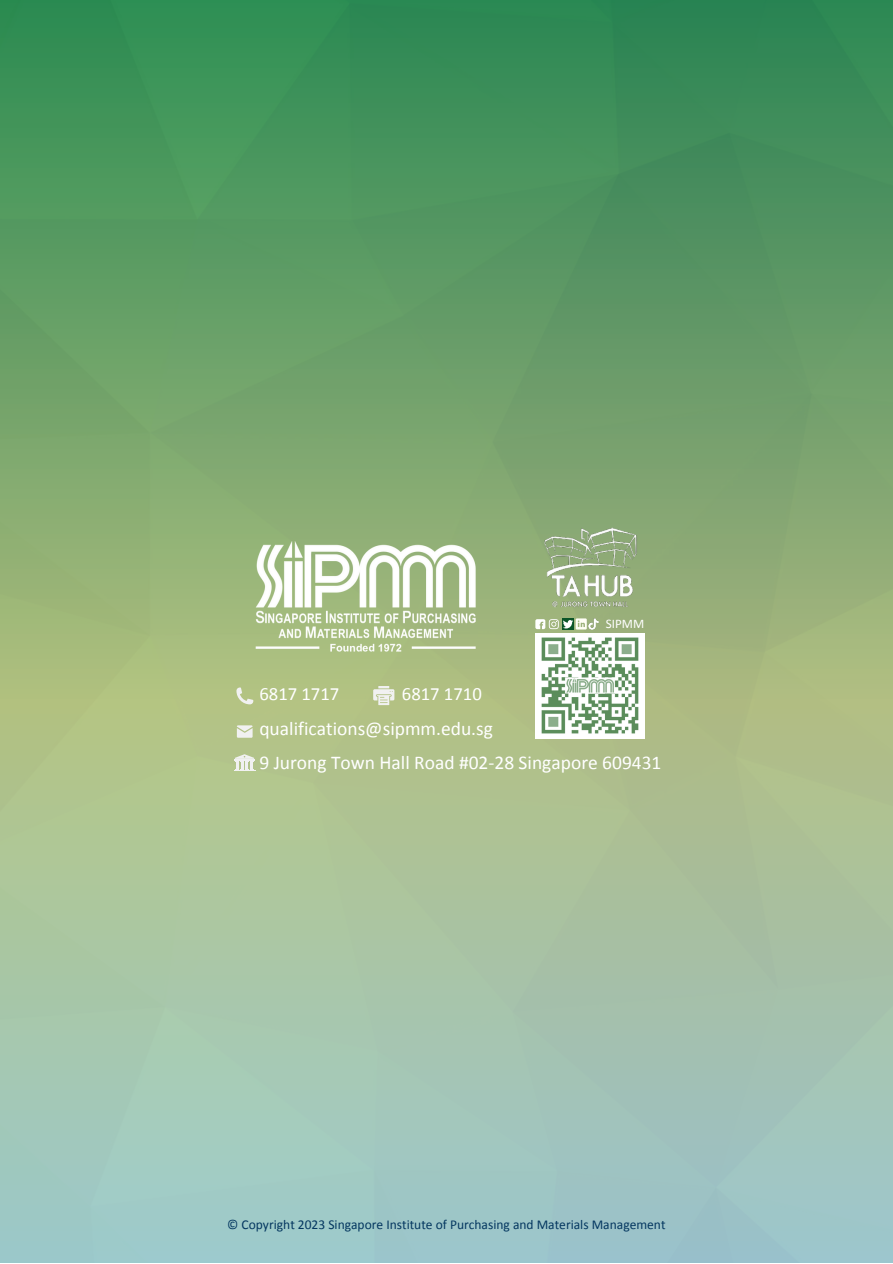
<style>
.page{position:relative;width:893px;height:1264px;background:#fff}
.page>*{position:absolute;margin:0;border:0;box-sizing:border-box;transform-origin:0 0}
.t1{font:19.5px "Calibri";color:#fff}
.t2{font:18.6px "Calibri";color:#fff}
.t3{font:13.5px "Calibri";color:#043760}
.t4{font:13.05px "Calibri";color:#fff}
</style>
<div class="page">
<img style="left:0;top:0;width:892px;height:1262px">
<img style="left:535px;top:633px;width:109px;height:105px">
<img style="left:251px;top:537px;width:229px;height:117px">
<svg style="left:535px;top:618px;width:63px;height:11px"></svg>
<img style="left:541px;top:521px;width:97px;height:87px">
<svg style="left:234px;top:754px;width:21px;height:17px"></svg>
<svg style="left:237px;top:725px;width:15px;height:12px"></svg>
<svg style="left:236px;top:687px;width:17px;height:17px"></svg>
<svg style="left:373px;top:686px;width:21px;height:19px"></svg>
<p class="t2" style="left:259px;top:686px;width:81px">6817 1717</p>
<p class="t2" style="left:402px;top:686px;width:81px">6817 1710</p>
<p class="t1" style="left:259px;top:720px;width:235px">qualifications@sipmm.edu.sg</p>
<p class="t4" style="left:605px;top:618px;width:40px">SIPMM</p>
<p class="t1" style="left:259px;top:754px;width:403px">9 Jurong Town Hall Road #02-28 Singapore 609431</p>
<p class="t3" style="left:227px;top:1219px;width:440px">© Copyright 2023 Singapore Institute of Purchasing and Materials Management</p>
</div>
